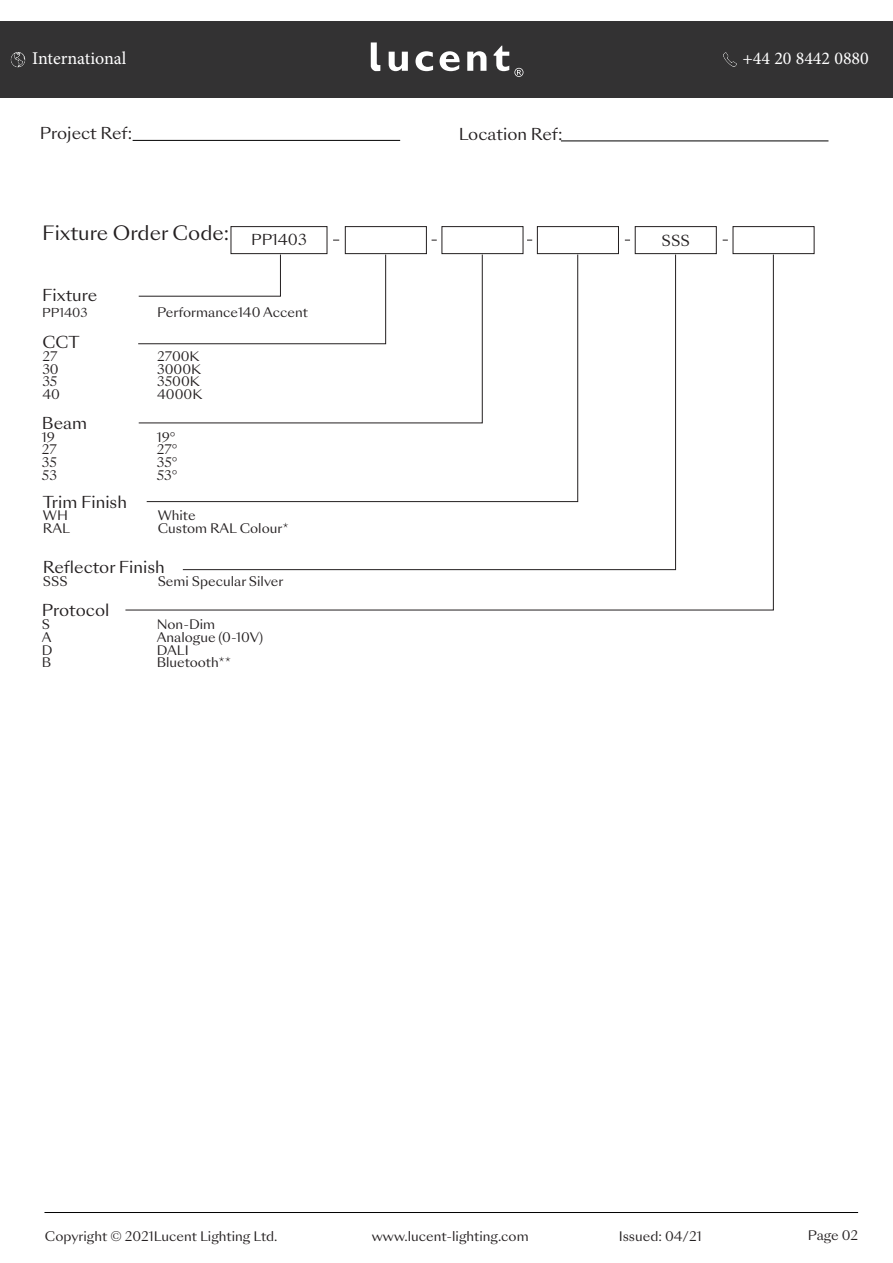
<style>
.page{position:relative;width:893px;height:1263px;background:#fff}
.page>*{position:absolute;margin:0;border:0;box-sizing:border-box;transform-origin:0 0}
.t1{font:19.2px "Sang Bleu Sunrise";color:#231f20}
.t2{font:18px "Minion Pro";color:#fff}
.t3{font:15.9px "Sang Bleu Sunrise";color:#231f20}
.t4{font:14.7px "Sang Bleu Sunrise";color:#231f20}
.t5{font:12.75px "Sang Bleu Sunrise";color:#231f20}
.t6{font:12px "Sang Bleu Sunrise";color:#231f20}
</style>
<div class="page">
<hr style="left:44px;top:1212px;width:814px;height:1px;background:#000">
<div style="left:0;top:21px;width:893px;height:77px;background:#333233"></div>
<svg style="left:389px;top:52px;width:19px;height:19px"></svg>
<svg style="left:415px;top:51px;width:18px;height:20px"></svg>
<svg style="left:440px;top:51px;width:20px;height:20px"></svg>
<svg style="left:467px;top:51px;width:19px;height:20px"></svg>
<svg style="left:371px;top:42px;width:9px;height:29px"></svg>
<svg style="left:494px;top:46px;width:29px;height:31px"></svg>
<img style="left:10px;top:52px;width:16px;height:15px">
<img style="left:723px;top:52px;width:14px;height:15px">
<hr style="left:133px;top:140px;width:267px;height:1px;background:#000">
<hr style="left:561px;top:141px;width:267px;height:1px;background:#000">
<div style="left:231px;top:226px;width:96px;height:28px;border:1px solid #231f20"></div>
<div style="left:345px;top:226px;width:82px;height:28px;border:1px solid #231f20"></div>
<div style="left:442px;top:226px;width:81px;height:28px;border:1px solid #231f20"></div>
<div style="left:537px;top:226px;width:82px;height:28px;border:1px solid #231f20"></div>
<div style="left:635px;top:226px;width:81px;height:28px;border:1px solid #231f20"></div>
<div style="left:733px;top:226px;width:81px;height:28px;border:1px solid #231f20"></div>
<svg style="left:125px;top:254px;width:649px;height:356px"></svg>
<p class="t2" style="left:32px;top:47px;width:96px">International</p>
<p class="t2" style="left:742px;top:47px;width:128px">+44 20 8442 0880</p>
<p class="t3" style="left:40px;top:122px;width:94px">Project Ref:</p>
<p class="t3" style="left:459px;top:123px;width:105px">Location Ref:</p>
<p class="t1" style="left:42px;top:220px;width:188px">Fixture Order Code:</p>
<p class="t4" style="left:251px;top:229px;width:57px">PP1403</p>
<p class="t3" style="left:42px;top:285px;width:57px">Fixture</p>
<p class="t6" style="left:42px;top:305px;width:47px">PP1403</p>
<p class="t5" style="left:157px;top:304px;width:152px">Performance140 Accent</p>
<p class="t3" style="left:42px;top:331px;width:39px">CCT</p>
<p class="t5" style="left:42px;top:347px;width:17px">27</p>
<p class="t5" style="left:157px;top:347px;width:44px">2700K</p>
<p class="t5" style="left:42px;top:360px;width:18px">30</p>
<p class="t5" style="left:157px;top:360px;width:45px">3000K</p>
<p class="t5" style="left:42px;top:373px;width:17px">35</p>
<p class="t5" style="left:157px;top:373px;width:44px">3500K</p>
<p class="t5" style="left:42px;top:386px;width:19px">40</p>
<p class="t5" style="left:157px;top:386px;width:47px">4000K</p>
<p class="t3" style="left:42px;top:412px;width:47px">Beam</p>
<p class="t5" style="left:42px;top:428px;width:15px">19</p>
<p class="t5" style="left:157px;top:428px;width:20px">19°</p>
<p class="t5" style="left:42px;top:441px;width:17px">27</p>
<p class="t5" style="left:157px;top:441px;width:22px">27°</p>
<p class="t5" style="left:42px;top:454px;width:17px">35</p>
<p class="t5" style="left:157px;top:454px;width:22px">35°</p>
<p class="t5" style="left:42px;top:466px;width:17px">53</p>
<p class="t5" style="left:157px;top:466px;width:22px">53°</p>
<p class="t3" style="left:43px;top:491px;width:86px">Trim Finish</p>
<p class="t5" style="left:43px;top:507px;width:27px">WH</p>
<p class="t5" style="left:158px;top:507px;width:39px">White</p>
<p class="t5" style="left:43px;top:519px;width:29px">RAL</p>
<p class="t5" style="left:158px;top:519px;width:133px">Custom RAL Colour*</p>
<p class="t3" style="left:43px;top:557px;width:123px">Reflector Finish</p>
<p class="t5" style="left:43px;top:573px;width:26px">SSS</p>
<p class="t5" style="left:158px;top:573px;width:127px">Semi Specular Silver</p>
<p class="t3" style="left:42px;top:599px;width:69px">Protocol</p>
<p class="t5" style="left:42px;top:616px;width:10px">S</p>
<p class="t5" style="left:157px;top:616px;width:60px">Non-Dim</p>
<p class="t5" style="left:42px;top:628px;width:11px">A</p>
<p class="t5" style="left:157px;top:628px;width:108px">Analogue (0-10V)</p>
<p class="t5" style="left:42px;top:641px;width:12px">D</p>
<p class="t5" style="left:157px;top:641px;width:34px">DALI</p>
<p class="t5" style="left:42px;top:654px;width:11px">B</p>
<p class="t5" style="left:157px;top:654px;width:76px">Bluetooth**</p>
<p class="t4" style="left:662px;top:230px;width:30px">SSS</p>
<p class="t5" style="left:45px;top:1227px;width:234px">Copyright © 2021Lucent Lighting Ltd.</p>
<p class="t5" style="left:372px;top:1227px;width:158px">www.lucent-lighting.com</p>
<p class="t5" style="left:619px;top:1227px;width:84px">Issued: 04/21</p>
<p class="t5" style="left:808px;top:1227px;width:52px">Page 02</p>
</div>
